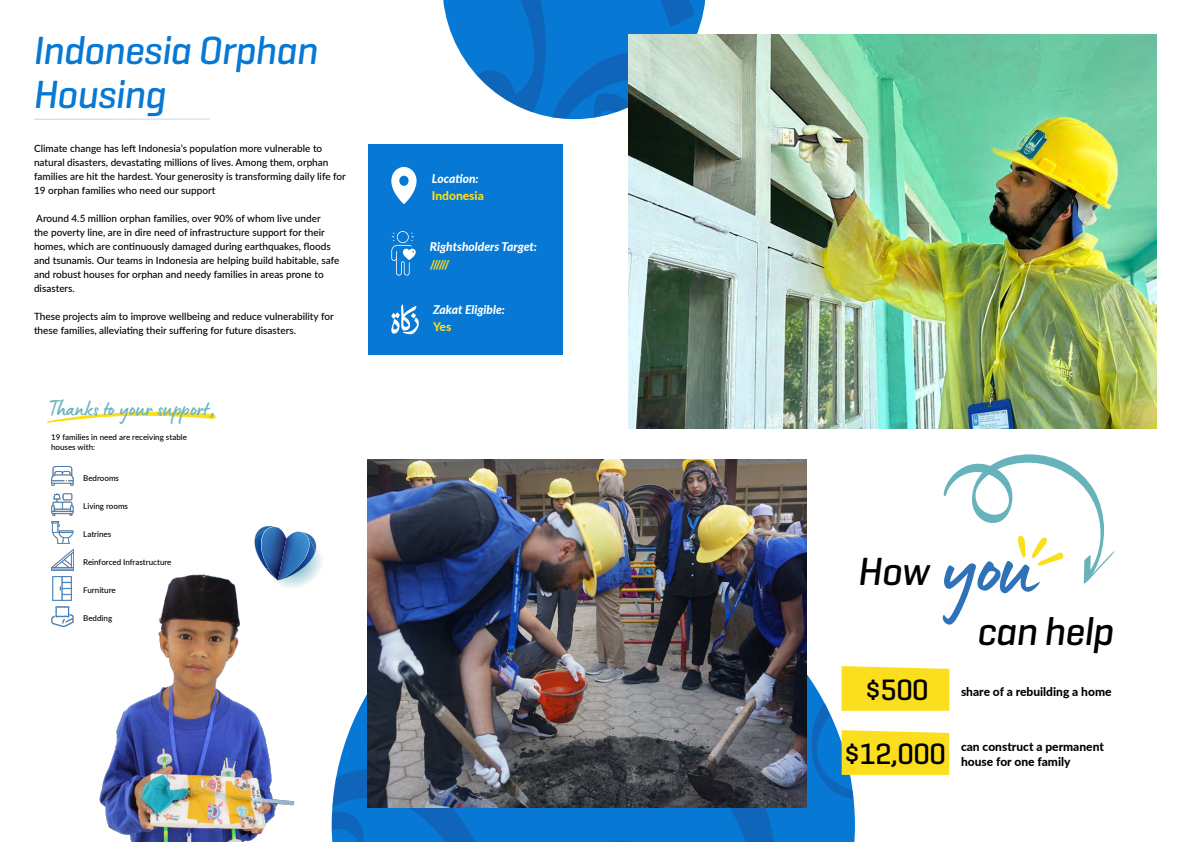
<style>
.page{position:relative;width:1191px;height:842px;background:#fff}
.page>*{position:absolute;margin:0;border:0;box-sizing:border-box;transform-origin:0 0}
.t1{font:86px "Lumios Marker";color:#3072b8}
.t2{font:italic 500 40px/44px "Geogrotesque";letter-spacing:-.02em;color:#0778d4}
.t3{font:italic 500 40px "Geogrotesque";letter-spacing:-.02em;color:#000}
.t4{font:500 30px/64.1px "Geogrotesque";letter-spacing:-.02em;color:#000;text-align:center}
.t5{font:23px "Lumios Marker";color:#6bb3bf}
.t6{font:800 12px/15px "Lato";color:#000}
.t7{font:italic 800 12px "Lato";color:#fff}
.t8{font:800 12px "Lato";color:#fbde1e}
.t9{font:500 10px/14px "Lato";color:#000}
.t10{font:500 8px/10px "Lato";color:#000}
</style>
<div class="page">
<svg style="left:443px;top:0;width:263px;height:119px"></svg>
<div style="left:368px;top:144px;width:194px;height:211px;background:#0778d4"></div>
<svg style="left:391px;top:167px;width:25px;height:37px"></svg>
<svg style="left:391px;top:304px;width:28px;height:30px"></svg>
<svg style="left:391px;top:231px;width:25px;height:45px"></svg>
<img style="left:628px;top:34px;width:529px;height:394px">
<hr style="left:34px;top:119px;width:176px;height:1px;background:#2f72b9">
<svg style="left:46px;top:411px;width:170px;height:12px"></svg>
<img style="left:254px;top:454px;width:861px;height:388px">
<img style="left:51px;top:466px;width:22px;height:20px">
<img style="left:51px;top:493px;width:22px;height:22px">
<img style="left:51px;top:522px;width:22px;height:21px">
<img style="left:51px;top:549px;width:22px;height:22px">
<img style="left:51px;top:572px;width:335px;height:270px">
<h2 class="t2" style="left:34px;top:27px;width:286px">Indonesia Orphan<br>Housing</h2>
<p class="t9" style="left:34px;top:141px;width:313px">Climate change has left Indonesia’s population more vulnerable to natural disasters, devastating millions of lives. Among them, orphan families are hit the hardest. Your generosity is transforming daily life for 19 orphan families who need our support</p>
<p class="t9" style="left:34px;top:211px;width:307px">Around 4.5 million orphan families, over 90% of whom live under<br>the poverty line, are in dire need of infrastructure support for their homes, which are continuously damaged during earthquakes, floods and tsunamis. Our teams in Indonesia are helping build habitable, safe and robust houses for orphan and needy families in areas prone to disasters.</p>
<p class="t9" style="left:34px;top:309px;width:301px">These projects aim to improve wellbeing and reduce vulnerability for these families, alleviating their suffering for future disasters.</p>
<h3 class="t5" style="left:48px;top:393px;width:169px">Thanks to your support,</h3>
<p class="t10" style="left:51px;top:432px;width:137px">19 families in need are receiving stable houses with:</p>
<p class="t10" style="left:83px;top:473px;width:37px">Bedrooms</p>
<p class="t10" style="left:83px;top:501px;width:46px">Living rooms</p>
<p class="t10" style="left:83px;top:529px;width:30px">Latrines</p>
<p class="t10" style="left:83px;top:557px;width:90px">Reinforced Infrastructure</p>
<p class="t10" style="left:83px;top:585px;width:34px">Furniture</p>
<p class="t10" style="left:83px;top:613px;width:30px">Bedding</p>
<p class="t7" style="left:432px;top:169px;width:48px">Location:</p>
<p class="t8" style="left:432px;top:187px;width:53px">Indonesia</p>
<p class="t7" style="left:430px;top:237px;width:109px">Rightsholders Target:</p>
<p class="t8" style="left:430px;top:256px;width:21px">//////</p>
<p class="t7" style="left:433px;top:300px;width:74px">Zakat Eligible:</p>
<p class="t8" style="left:433px;top:317px;width:20px">Yes</p>
<h2 class="t3" style="left:858px;top:547px;width:73px">How</h2>
<h1 class="t1" style="left:942px;top:511px;width:95px">you</h1>
<h2 class="t3" style="left:978px;top:606px;width:138px">can help</h2>
<h3 class="t4" style="left:844px;top:657px;width:103px">$500 $12,000</h3>
<p class="t6" style="left:961px;top:684px;width:152px">share of a rebuilding a home</p>
<p class="t6" style="left:961px;top:739px;width:144px">can construct a permanent house for one family</p>
</div>
